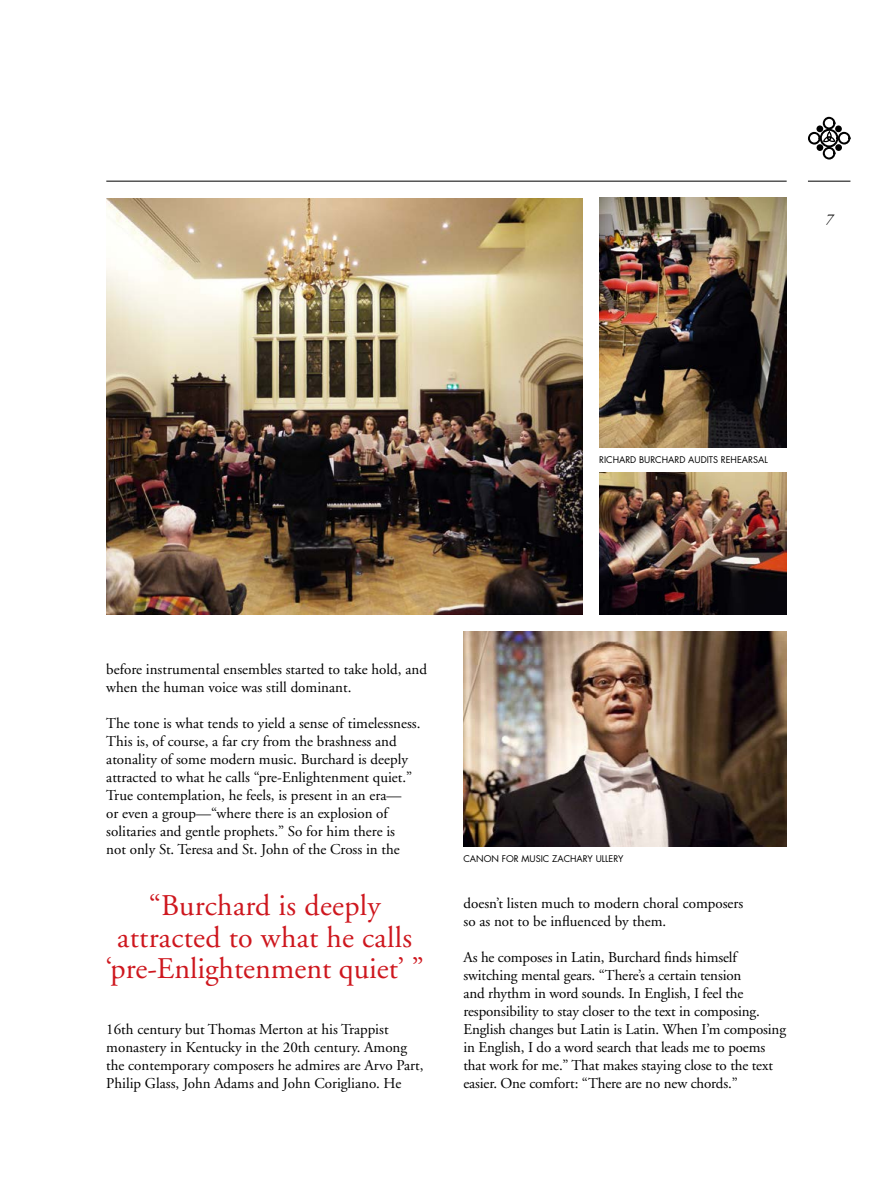
<style>
.page{position:relative;width:893px;height:1191px;background:#fff}
.page>*{position:absolute;margin:0;border:0;box-sizing:border-box;transform-origin:0 0}
.text{font:30px/31.5px "Adobe Garamond LT";letter-spacing:.01em;color:#ce171e;text-align:center}
.t1{font:15px/18px "Adobe Garamond LT";color:#000}
.t2{font:italic 15px "Adobe Garamond";color:#000}
.comments{font:9px "Futura";color:#000}
</style>
<div class="page">
<hr style="left:106px;top:181px;width:681px;height:1px;background:#000">
<svg style="left:808px;top:117px;width:42px;height:43px"></svg>
<hr style="left:808px;top:181px;width:42px;height:1px;background:#000">
<img style="left:106px;top:198px;width:476px;height:416px">
<img style="left:599px;top:198px;width:188px;height:250px">
<img style="left:599px;top:472px;width:188px;height:142px">
<img style="left:463px;top:631px;width:324px;height:215px">
<p class="t2" style="left:825px;top:211px;width:9px">7</p>
<p class="comments" style="left:599px;top:454px;width:170px">RICHARD BURCHARD AUDITS REHEARSAL</p>
<p class="t1" style="left:106px;top:660px;width:322px">before instrumental ensembles started to take hold, and when the human voice was still dominant.</p>
<p class="t1" style="left:106px;top:714px;width:316px">The tone is what tends to yield a sense of timelessness.<br>This is, of course, a far cry from the brashness and atonality of some modern music. Burchard is deeply attracted to what he calls “pre-Enlightenment quiet.” True contemplation, he feels, is present in an era—<br>or even a group—“where there is an explosion of solitaries and gentle prophets.” So for him there is<br>not only St. Teresa and St. John of the Cross in the</p>
<p class="text" style="left:105px;top:889px;width:320px">“Burchard is deeply attracted to what he calls ‘pre-Enlightenment quiet’ ”</p>
<p class="t1" style="left:106px;top:1020px;width:319px">16th century but Thomas Merton at his Trappist monastery in Kentucky in the 20th century. Among the contemporary composers he admires are Arvo Part, Philip Glass, John Adams and John Corigliano. He</p>
<p class="comments" style="left:463px;top:852px;width:161px">CANON FOR MUSIC ZACHARY ULLERY</p>
<p class="t1" style="left:463px;top:894px;width:281px">doesn’t listen much to modern choral composers so as not to be influenced by them.</p>
<p class="t1" style="left:463px;top:948px;width:324px">As he composes in Latin, Burchard finds himself switching mental gears. “There’s a certain tension<br>and rhythm in word sounds. In English, I feel the responsibility to stay closer to the text in composing.<br>English changes but Latin is Latin. When I’m composing in English, I do a word search that leads me to poems that work for me.” That makes staying close to the text easier. One comfort: “There are no new chords.”</p>
</div>
